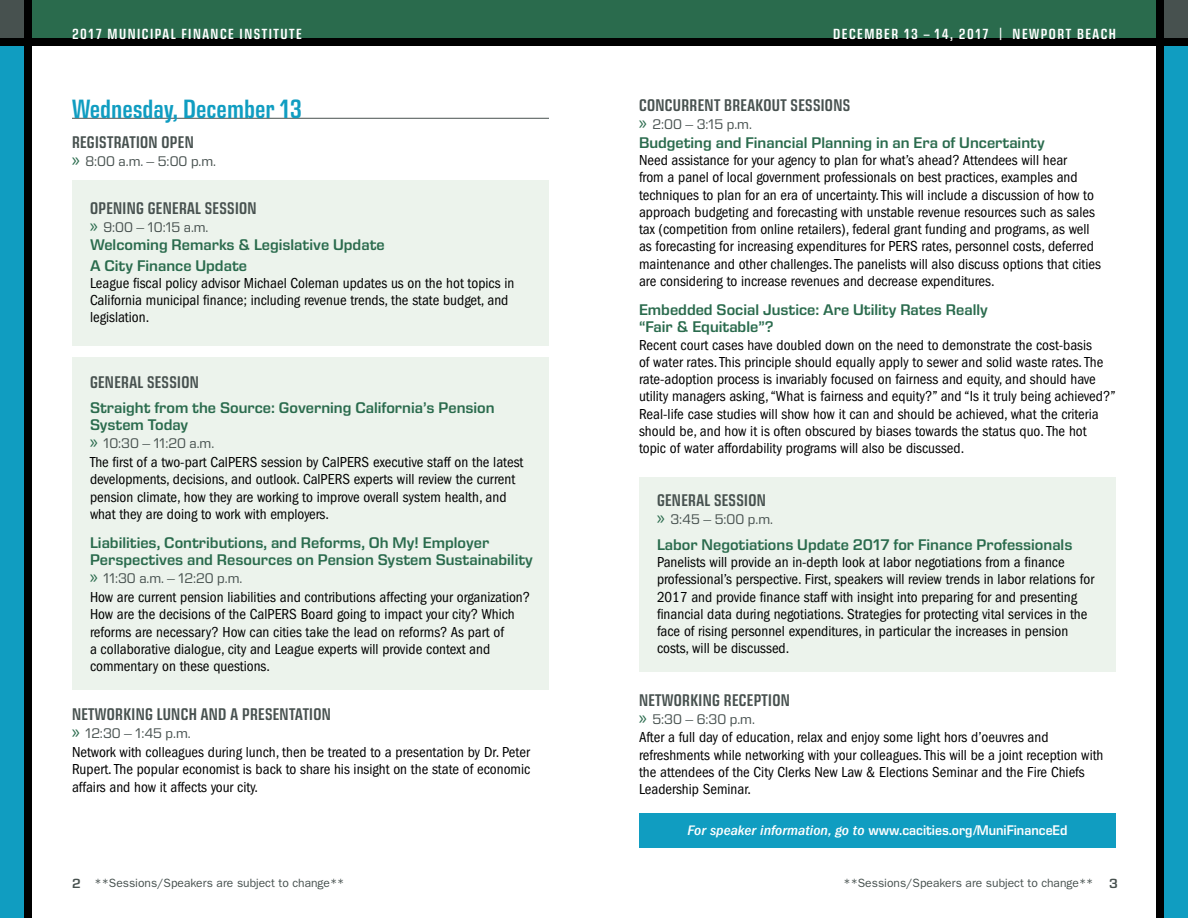
<style>
.page{position:relative;width:1188px;height:918px;background:#fff}
.page>*{position:absolute;margin:0;border:0;box-sizing:border-box;transform-origin:0 0}
.t1{font:600 condensed 27px "Eurostile Next LT Pro";color:#109dc1}
.t2{font:600 condensed 17.25px "Eurostile Next LT Pro";letter-spacing:.02em;color:#47514f}
.t3{font:600 15.75px/17.2px "Eurostile Next LT Pro";color:#2a6b4d}
.t4{font:condensed 15px/17.2px "Franklin Gothic";color:#000}
.t5{font:600 condensed 15px "Eurostile Next LT Pro";letter-spacing:.1em;color:#fff}
.t6{font:14.25px "Eurostile Next LT Pro";color:#47514f}
.t7{font:600 14.25px "Eurostile Next LT Pro";color:#fff;scale:.93 1}
.t8{font:12px "Franklin Gothic";color:#47514f}
.s1{font-family:"Myriad";font-size:19.5px;color:#2a6b4d}
.s2{font-family:"Franklin Gothic";font-weight:500;font-style:italic;font-stretch:condensed}
.s3{font-family:"Eurostile Next LT Pro";font-weight:600;font-size:13.5px}
</style>
<div class="page">
<div style="left:29px;top:0;width:1159px;height:44px;background:#2a6b4d"></div>
<div style="left:0;top:0;width:27px;height:44px;background:#47514f"></div>
<div style="left:1161px;top:0;width:27px;height:44px;background:#47514f"></div>
<div style="left:1162px;top:41px;width:26px;height:877px;background:#109dc1"></div>
<div style="left:0;top:41px;width:26px;height:877px;background:#109dc1"></div>
<div style="left:0;top:39px;width:1188px;height:7px;background:#000"></div>
<div style="left:24px;top:0;width:8px;height:918px;background:#000"></div>
<div style="left:1156px;top:0;width:8px;height:918px;background:#000"></div>
<div style="left:639px;top:478px;width:477px;height:194px;background:#ecf3ec"></div>
<div style="left:72px;top:180px;width:477px;height:165px;background:#ecf3ec"></div>
<div style="left:72px;top:357px;width:477px;height:332px;background:#ecf3ec"></div>
<hr style="left:72px;top:118px;width:477px;height:1px;background:#47514f">
<div style="left:639px;top:814px;width:477px;height:34px;background:#109dc1"></div>
<p class="t5" style="left:72px;top:25px;width:231px">2017 MUNICIPAL FINANCE INSTITUTE</p>
<p class="t5" style="left:833px;top:25px;width:284px">DECEMBER 13 – 14, 2017 | NEWPORT BEACH</p>
<h1 class="t1" style="left:72px;top:94px;width:232px">Wednesday, December 13</h1>
<p class="t2" style="left:72px;top:132px;width:123px">REGISTRATION OPEN</p>
<p class="t6" style="left:72px;top:153px;width:146px"><span class="s1">»</span> 8:00 a.m. – 5:00 p.m.</p>
<p class="t2" style="left:90px;top:198px;width:168px">OPENING GENERAL SESSION</p>
<p class="t6" style="left:90px;top:219px;width:120px"><span class="s1">»</span> 9:00 – 10:15 a.m.</p>
<p class="t3" style="left:90px;top:235px;width:296px;line-height:20.2px">Welcoming Remarks &amp; Legislative Update<br>A City Finance Update</p>
<p class="t4" style="left:90px;top:274px;width:426px">League fiscal policy advisor Michael Coleman updates us on the hot topics in<br>California municipal finance; including revenue trends, the state budget, and legislation.</p>
<p class="t2" style="left:90px;top:373px;width:110px">GENERAL SESSION</p>
<p class="t3" style="left:90px;top:399px;width:406px">Straight from the Source: Governing California’s Pension<br>System Today</p>
<p class="t6" style="left:90px;top:436px;width:126px"><span class="s1">»</span> 10:30 – 11:20 a.m.</p>
<p class="t4" style="left:90px;top:454px;width:435px">The first of a two-part CalPERS session by CalPERS executive staff on the latest developments, decisions, and outlook. CalPERS experts will review the current pension climate, how they are working to improve overall system health, and what they are doing to work with employers.</p>
<p class="t3" style="left:90px;top:534px;width:444px">Liabilities, Contributions, and Reforms, Oh My! Employer<br>Perspectives and Resources on Pension System Sustainability</p>
<p class="t6" style="left:90px;top:571px;width:154px"><span class="s1">»</span> 11:30 a.m. – 12:20 p.m.</p>
<p class="t4" style="left:90px;top:589px;width:442px">How are current pension liabilities and contributions affecting your organization?<br>How are the decisions of the CalPERS Board going to impact your city? Which reforms are necessary? How can cities take the lead on reforms? As part of<br>a collaborative dialogue, city and League experts will provide context and commentary on these questions.</p>
<p class="t2" style="left:72px;top:705px;width:260px">NETWORKING LUNCH AND A PRESENTATION</p>
<p class="t6" style="left:72px;top:726px;width:120px"><span class="s1">»</span> 12:30 – 1:45 p.m.</p>
<p class="t4" style="left:72px;top:744px;width:460px;text-align:justify">Network with colleagues during lunch, then be treated to a presentation by Dr. Peter Rupert. The popular economist is back to share his insight on the state of economic affairs and how it affects your city.</p>
<p class="t2" style="left:639px;top:96px;width:213px">CONCURRENT BREAKOUT SESSIONS</p>
<p class="t6" style="left:639px;top:116px;width:114px"><span class="s1">»</span> 2:00 – 3:15 p.m.</p>
<p class="t3" style="left:639px;top:134px;width:407px">Budgeting and Financial Planning in an Era of Uncertainty</p>
<p class="t4" style="left:639px;top:152px;width:463px">Need assistance for your agency to plan for what’s ahead? Attendees will hear<br>from a panel of local government professionals on best practices, examples and techniques to plan for an era of uncertainty. This will include a discussion of how to approach budgeting and forecasting with unstable revenue resources such as sales tax (competition from online retailers), federal grant funding and programs, as well as forecasting for increasing expenditures for PERS rates, personnel costs, deferred maintenance and other challenges. The panelists will also discuss options that cities are considering to increase revenues and decrease expenditures.</p>
<p class="t3" style="left:639px;top:301px;width:350px">Embedded Social Justice: Are Utility Rates Really “Fair &amp; Equitable”?</p>
<p class="t4" style="left:639px;top:336px;width:478px">Recent court cases have doubled down on the need to demonstrate the cost-basis<br>of water rates. This principle should equally apply to sewer and solid waste rates. The rate-adoption process is invariably focused on fairness and equity, and should have utility managers asking, “What is fairness and equity?” and “Is it truly being achieved?” Real-life case studies will show how it can and should be achieved, what the criteria should be, and how it is often obscured by biases towards the status quo. The hot topic of water affordability programs will also be discussed.</p>
<p class="t2" style="left:657px;top:490px;width:110px">GENERAL SESSION</p>
<p class="t6" style="left:657px;top:511px;width:118px"><span class="s1">»</span> 3:45 – 5:00 p.m.</p>
<p class="t3" style="left:657px;top:536px;width:417px">Labor Negotiations Update 2017 for Finance Professionals</p>
<p class="t4" style="left:657px;top:554px;width:439px">Panelists will provide an in-depth look at labor negotiations from a finance professional’s perspective. First, speakers will review trends in labor relations for 2017 and provide finance staff with insight into preparing for and presenting financial data during negotiations. Strategies for protecting vital services in the face of rising personnel expenditures, in particular the increases in pension costs, will be discussed.</p>
<p class="t2" style="left:639px;top:690px;width:152px">NETWORKING RECEPTION</p>
<p class="t6" style="left:639px;top:711px;width:117px"><span class="s1">»</span> 5:30 – 6:30 p.m.</p>
<p class="t4" style="left:639px;top:729px;width:466px">After a full day of education, relax and enjoy some light hors d’oeuvres and refreshments while networking with your colleagues. This will be a joint reception with the attendees of the City Clerks New Law &amp; Elections Seminar and the Fire Chiefs Leadership Seminar.</p>
<p class="t7" style="left:687px;top:822px;width:410px"><span class="s2">For speaker information, go to</span> www.cacities.org/MuniFinanceEd</p>
<p class="t8" style="left:72px;top:876px;width:274px"><span class="s3">2</span> **Sessions/Speakers are subject to change**</p>
<p class="t8" style="left:843px;top:876px;width:276px">**Sessions/Speakers are subject to change** <span class="s3">3</span></p>
</div>
